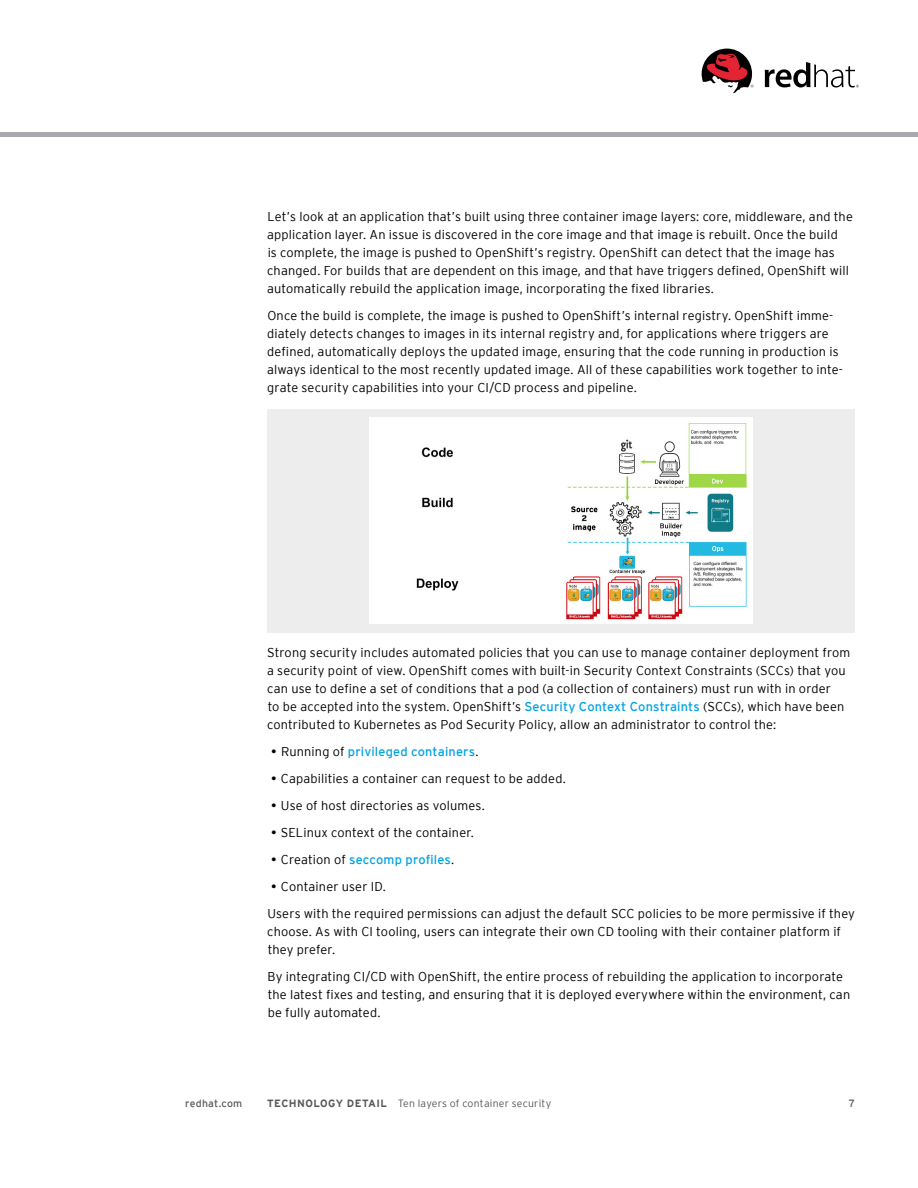
<style>
.page{position:relative;width:918px;height:1188px;background:#fff}
.page>*{position:absolute;margin:0;border:0;box-sizing:border-box;transform-origin:0 0}
.t1{font:300 12.75px/18px "Interstate";letter-spacing:.01em;color:#000}
.t2{font:12.75px "Interstate";letter-spacing:.01em;color:#00a4e3}
.t3{font:300 10.5px "Interstate";letter-spacing:.02em;color:#58595b}
.t4{font:10.5px "Interstate";letter-spacing:.02em;color:#58595b}
.s1{font-weight:400;color:#00a4e3}
.s2{color:#000}
.s3{font-weight:300;color:#000}
.s4{font-weight:400}
.s5{font-weight:700}
</style>
<div class="page">
<div style="left:267px;top:410px;width:588px;height:223px;background:#ededee"></div>
<img style="left:369px;top:417px;width:384px;height:207px">
<svg style="left:765px;top:62px;width:94px;height:25px"></svg>
<svg style="left:702px;top:49px;width:51px;height:45px"></svg>
<hr style="left:0;top:133px;width:918px;height:4px;background:#a7a9ac">
<p class="t1" style="left:267px;top:207px;width:587px">Let’s look at an application that’s built using three container image layers: core, middleware, and the application layer. An issue is discovered in the core image and that image is rebuilt. Once the build<br>is complete, the image is pushed to OpenShift’s registry. OpenShift can detect that the image has changed. For builds that are dependent on this image, and that have triggers defined, OpenShift will automatically rebuild the application image, incorporating the fixed libraries.</p>
<p class="t1" style="left:267px;top:306px;width:577px">Once the build is complete, the image is pushed to OpenShift’s internal registry. OpenShift imme&shy;diately detects changes to images in its internal registry and, for applications where triggers are defined, automatically deploys the updated image, ensuring that the code running in production is always identical to the most recently updated image. All of these capabilities work together to inte&shy;grate security capabilities into your CI/CD process and pipeline.</p>
<p class="t1" style="left:267px;top:643px;width:585px">Strong security includes automated policies that you can use to manage container deployment from a security point of view. OpenShift comes with built-in Security Context Constraints (SCCs) that you can use to define a set of conditions that a pod (a collection of containers) must run with in order<br>to be accepted into the system. OpenShift’s <span class="s1">Security Context Constraints</span> (SCCs), which have been contributed to Kubernetes as Pod Security Policy, allow an administrator to control the:</p>
<p class="t2" style="left:271px;top:744px;width:209px"><span class="s2">•</span> <span class="s3">Running of</span> privileged containers<span class="s3">.</span></p>
<p class="t1" style="left:271px;top:769px;width:296px"><span class="s4">•</span> Capabilities a container can request to be added.</p>
<p class="t1" style="left:271px;top:796px;width:215px"><span class="s4">•</span> Use of host directories as volumes.</p>
<p class="t1" style="left:271px;top:823px;width:204px"><span class="s4">•</span> SELinux context of the container.</p>
<p class="t2" style="left:271px;top:852px;width:185px"><span class="s2">•</span> <span class="s3">Creation of</span> seccomp profiles<span class="s3">.</span></p>
<p class="t1" style="left:267px;top:873px;width:589px;line-height:27px"><span class="s4">•</span> Container user ID.<br>Users with the required permissions can adjust the default SCC policies to be more permissive if they</p>
<p class="t1" style="left:267px;top:922px;width:575px">choose. As with CI tooling, users can integrate their own CD tooling with their container platform if they prefer.</p>
<p class="t1" style="left:268px;top:967px;width:584px">By integrating CI/CD with OpenShift, the entire process of rebuilding the application to incorporate the latest fixes and testing, and ensuring that it is deployed everywhere within the environment, can be fully automated.</p>
<p class="t4" style="left:185px;top:1097px;width:59px">redhat.com</p>
<p class="t3" style="left:267px;top:1097px;width:286px"><span class="s5">TECHNOLOGY DETAIL</span> Ten layers of container security</p>
<p class="t4" style="left:849px;top:1097px;width:8px">7</p>
</div>
